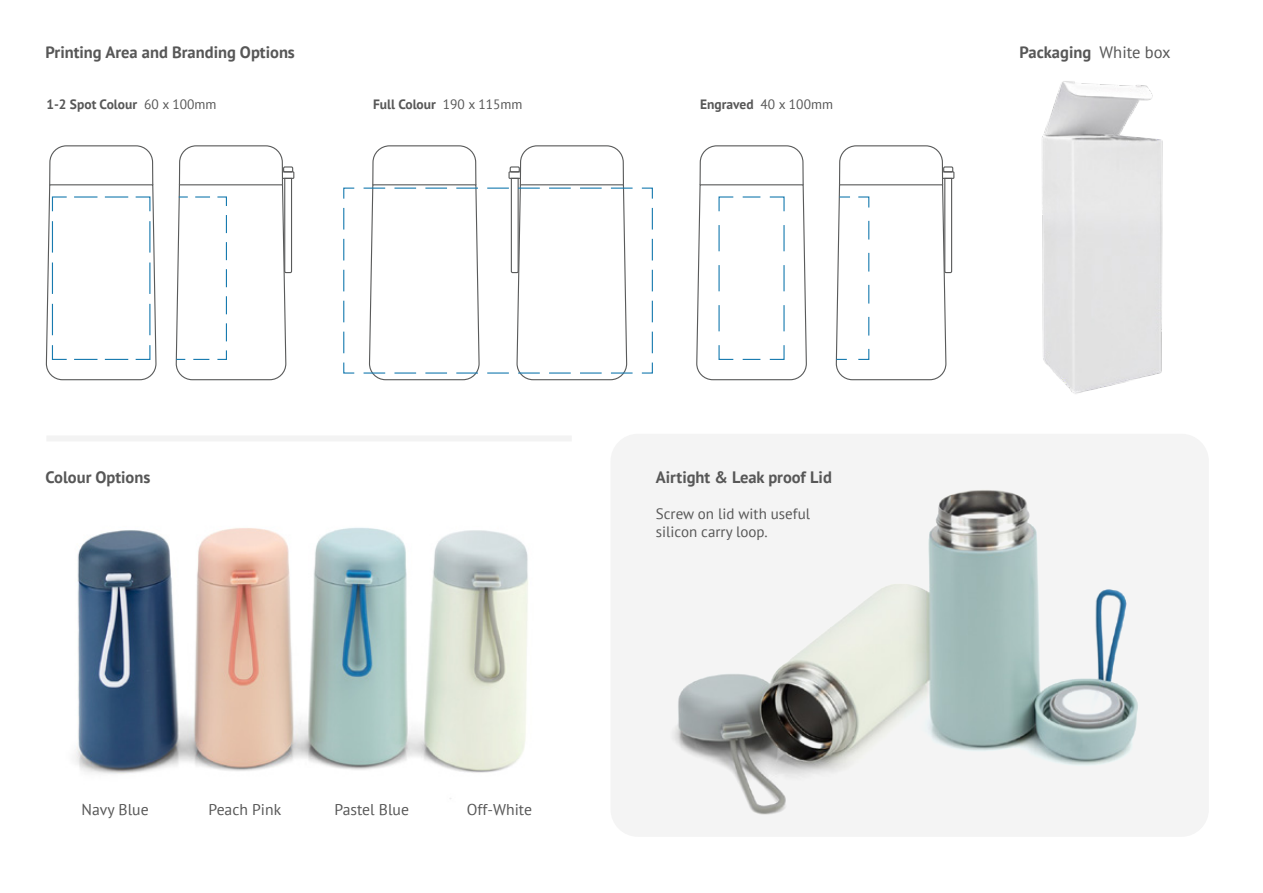
<style>
.page{position:relative;width:1263px;height:893px;background:#fff}
.page>*{position:absolute;margin:0;border:0;box-sizing:border-box;transform-origin:0 0}
.t1{font:700 16.5px "PT Sans";color:#575757}
.t2{font:15.6px "PT Sans";color:#575757}
.t3{font:15px/18px "PT Sans";color:#575757}
.t4{font:700 13.5px "PT Sans";color:#575757}
.s1{font-weight:400}
</style>
<div class="page">
<img style="left:1042px;top:81px;width:121px;height:313px">
<img style="left:75px;top:527px;width:453px;height:272px">
<div style="left:46px;top:435px;width:526px;height:6px;background:#f3f3f3"></div>
<svg style="left:610px;top:434px;width:599px;height:403px;fill:#f4f4f4"></svg>
<svg style="left:343px;top:145px;width:310px;height:236px"></svg>
<svg style="left:697px;top:145px;width:110px;height:236px"></svg>
<svg style="left:835px;top:145px;width:120px;height:236px"></svg>
<svg style="left:46px;top:145px;width:111px;height:236px"></svg>
<svg style="left:175px;top:145px;width:120px;height:236px"></svg>
<p class="t1" style="left:46px;top:41px;width:251px">Printing Area and Branding Options</p>
<p class="t1" style="left:1019px;top:41px;width:153px">Packaging <span class="s1">White box</span></p>
<p class="t4" style="left:46px;top:95px;width:172px">1-2 Spot Colour <span class="s1">60 x 100mm</span></p>
<p class="t4" style="left:373px;top:95px;width:151px">Full Colour <span class="s1">190 x 115mm</span></p>
<p class="t4" style="left:700px;top:95px;width:134px">Engraved <span class="s1">40 x 100mm</span></p>
<p class="t1" style="left:46px;top:466px;width:106px">Colour Options</p>
<p class="t2" style="left:82px;top:799px;width:68px">Navy Blue</p>
<p class="t2" style="left:208px;top:799px;width:74px">Peach Pink</p>
<p class="t2" style="left:334px;top:799px;width:76px">Pastel Blue</p>
<p class="t2" style="left:467px;top:799px;width:67px">Off-White</p>
<p class="t1" style="left:656px;top:466px;width:178px">Airtight &amp; Leak proof Lid</p>
<p class="t3" style="left:656px;top:504px;width:156px">Screw on lid with useful silicon carry loop.</p>
</div>
